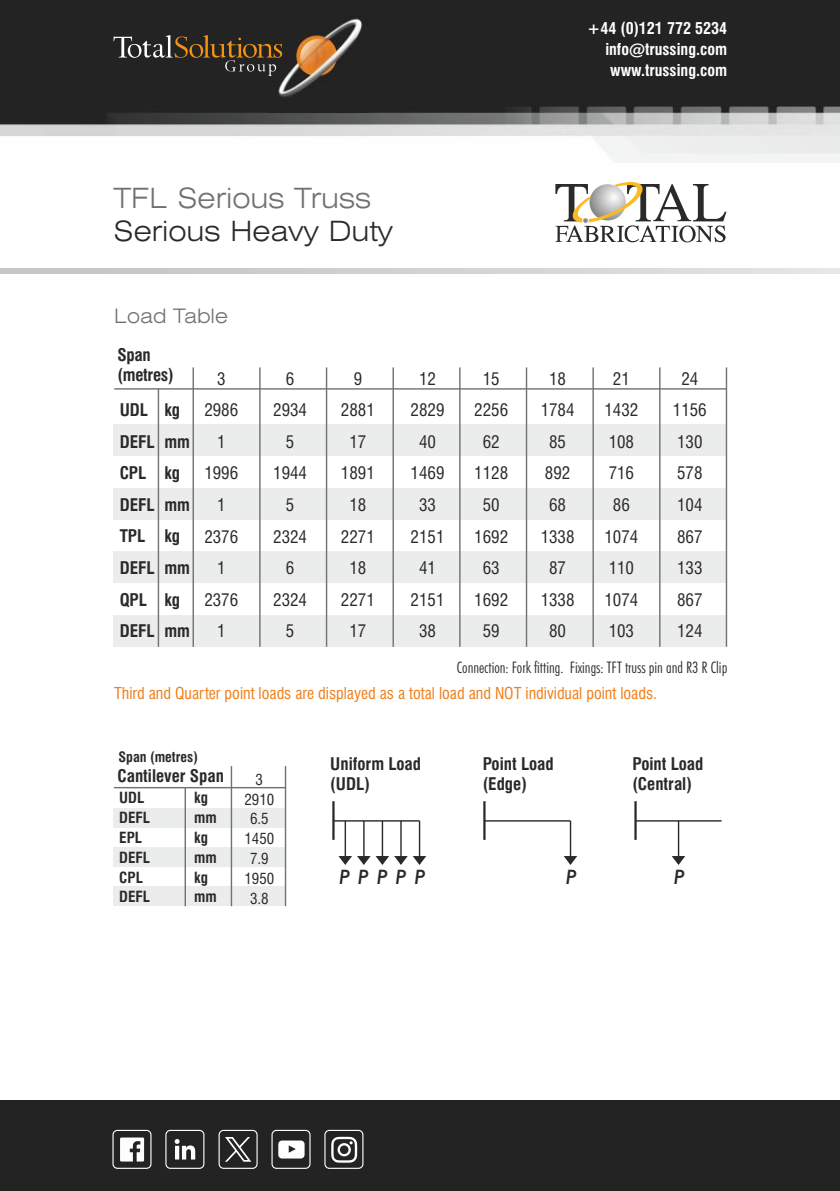
<style>
.page{position:relative;width:840px;height:1191px;background:#fff}
.page>*{position:absolute;margin:0;border:0;box-sizing:border-box;transform-origin:0 0}
.t1{font:300 expanded 28px "Swiss 721 BT";color:#2b2a29}
.t2{font:300 expanded 28px "Swiss 721 BT";color:#727271}
.t3{font:300 expanded 20px "Swiss 721 BT";color:#727271}
.t4{font:italic 500 20px "Futura BT";letter-spacing:.395em;color:#2b2a29}
.t5{font:condensed 17px/31.6px "Swiss 721 BT";color:#2b2a29;text-align:center}
.t6{font:700 condensed 17px/31.6px "Swiss 721 BT";color:#2b2a29}
.t7{font:condensed 16px "Swiss 721 BT";color:#ef7f1a}
.t8{font:300 condensed 16px "Futura BT";color:#2b2a29}
.t9{font:700 condensed 16px/21.2px "Swiss 721 BT";color:#fefefe;text-align:right}
.t10{font:700 condensed 15px/19.8px "Swiss 721 BT";color:#2b2a29}
.t11{font:condensed 15px/19.8px "Swiss 721 BT";color:#2b2a29;text-align:center}
.t12{font:700 condensed 14px "Swiss 721 BT";color:#2b2a29}
</style>
<div class="page">
<img style="left:0;top:0;width:839px;height:162px">
<img style="left:269px;top:12px;width:99px;height:100px">
<svg style="left:113px;top:35px;width:170px;height:41px"></svg>
<svg style="left:0;top:269px;width:839px;height:5px;fill:#d1d2d2"></svg>
<svg style="left:555px;top:182px;width:171px;height:61px"></svg>
<div style="left:113px;top:424px;width:613px;height:32px;background:#ebecec"></div>
<div style="left:113px;top:488px;width:613px;height:31px;background:#ebecec"></div>
<div style="left:113px;top:551px;width:613px;height:32px;background:#ebecec"></div>
<div style="left:113px;top:615px;width:613px;height:32px;background:#ebecec"></div>
<hr style="left:259px;top:367px;width:1px;height:280px;background:#727271">
<hr style="left:192px;top:367px;width:2px;height:280px;background:#727271">
<hr style="left:325px;top:367px;width:2px;height:280px;background:#727271">
<hr style="left:392px;top:367px;width:1px;height:280px;background:#727271">
<hr style="left:459px;top:367px;width:1px;height:280px;background:#727271">
<hr style="left:725px;top:367px;width:1px;height:280px;background:#727271">
<hr style="left:114px;top:388px;width:612px;height:1px;background:#727271">
<hr style="left:158px;top:388px;width:1px;height:259px;background:#727271">
<hr style="left:525px;top:367px;width:2px;height:280px;background:#727271">
<hr style="left:592px;top:367px;width:1px;height:280px;background:#727271">
<hr style="left:658px;top:367px;width:2px;height:280px;background:#727271">
<div style="left:0;top:1100px;width:839px;height:91px;background:#222322"></div>
<div style="left:218px;top:1129px;width:39px;height:39px;border:1px solid #fefefe;border-radius:4px"></div>
<svg style="left:225px;top:1137px;width:26px;height:24px"></svg>
<div style="left:112px;top:1129px;width:39px;height:39px;border:1px solid #fefefe;border-radius:4px"></div>
<div style="left:165px;top:1129px;width:39px;height:39px;border:1px solid #fefefe;border-radius:4px"></div>
<div style="left:271px;top:1129px;width:39px;height:39px;border:1px solid #fefefe;border-radius:4px"></div>
<div style="left:324px;top:1129px;width:39px;height:39px;border:1px solid #fefefe;border-radius:4px"></div>
<svg style="left:331px;top:1136px;width:26px;height:26px"></svg>
<svg style="left:278px;top:1140px;width:26px;height:18px"></svg>
<svg style="left:174px;top:1139px;width:21px;height:20px"></svg>
<svg style="left:120px;top:1137px;width:24px;height:24px"></svg>
<div style="left:113px;top:886px;width:172px;height:20px;background:#ebecec"></div>
<div style="left:113px;top:847px;width:172px;height:20px;background:#ebecec"></div>
<div style="left:113px;top:807px;width:172px;height:20px;background:#ebecec"></div>
<hr style="left:284px;top:766px;width:2px;height:140px;background:#727271">
<hr style="left:230px;top:766px;width:2px;height:140px;background:#727271">
<hr style="left:114px;top:787px;width:172px;height:1px;background:#727271">
<hr style="left:184px;top:787px;width:2px;height:119px;background:#727271">
<hr style="left:634px;top:801px;width:2px;height:39px;background:#2b2a29">
<hr style="left:635px;top:820px;width:86px;height:1px;background:#2b2a29">
<hr style="left:677px;top:821px;width:2px;height:42px;background:#2b2a29">
<svg style="left:671px;top:856px;width:14px;height:9px"></svg>
<hr style="left:483px;top:801px;width:2px;height:39px;background:#2b2a29">
<hr style="left:484px;top:820px;width:86px;height:1px;background:#2b2a29">
<hr style="left:569px;top:821px;width:2px;height:42px;background:#2b2a29">
<svg style="left:563px;top:856px;width:14px;height:9px"></svg>
<hr style="left:332px;top:801px;width:2px;height:39px;background:#2b2a29">
<hr style="left:333px;top:820px;width:86px;height:1px;background:#2b2a29">
<hr style="left:381px;top:821px;width:2px;height:42px;background:#2b2a29">
<hr style="left:418px;top:821px;width:2px;height:42px;background:#2b2a29">
<hr style="left:400px;top:821px;width:1px;height:42px;background:#2b2a29">
<hr style="left:363px;top:821px;width:1px;height:42px;background:#2b2a29">
<hr style="left:344px;top:821px;width:2px;height:42px;background:#2b2a29">
<svg style="left:338px;top:856px;width:88px;height:9px"></svg>
<h1 class="t2" style="left:113px;top:186px;width:259px">TFL Serious Truss</h1>
<h1 class="t1" style="left:113px;top:220px;width:281px">Serious Heavy Duty</h1>
<p class="t3" style="left:114px;top:308px;width:115px">Load Table</p>
<p class="t9" style="left:586px;top:19px;width:141px">+44 (0)121 772 5234 info@trussing.com www.trussing.com</p>
<p class="t6" style="left:117px;top:346px;width:58px;line-height:20.4px">Span (metres)</p>
<p class="t6" style="left:120px;top:396px;width:37px">UDL<br>DEFL<br>CPL<br>DEFL<br>TPL<br>DEFL<br>QPL<br>DEFL</p>
<p class="t6" style="left:164px;top:396px;width:27px">kg mm kg mm kg mm kg mm</p>
<p class="t5" style="left:204px;top:364px;width:35px">3<br>2986<br>1<br>1996<br>1<br>2376<br>1<br>2376<br>1</p>
<p class="t5" style="left:273px;top:364px;width:35px">6<br>2934<br>5<br>1944<br>5<br>2324<br>6<br>2324<br>5</p>
<p class="t5" style="left:341px;top:364px;width:35px">9<br>2881<br>17<br>1891<br>18<br>2271<br>18<br>2271<br>17</p>
<p class="t5" style="left:410px;top:364px;width:35px">12<br>2829<br>40<br>1469<br>33<br>2151<br>41<br>2151<br>38</p>
<p class="t5" style="left:474px;top:364px;width:35px">15<br>2256<br>62<br>1128<br>50<br>1692<br>63<br>1692<br>59</p>
<p class="t5" style="left:540px;top:364px;width:35px">18<br>1784<br>85<br>892<br>68<br>1338<br>87<br>1338<br>80</p>
<p class="t5" style="left:604px;top:364px;width:35px">21<br>1432<br>108<br>716<br>86<br>1074<br>110<br>1074<br>103</p>
<p class="t5" style="left:672px;top:364px;width:35px">24<br>1156<br>130<br>578<br>104<br>867<br>133<br>867<br>124</p>
<p class="t8" style="left:456px;top:661px;width:272px">Connection: Fork fitting. Fixings: TFT truss pin and R3 R Clip</p>
<p class="t7" style="left:114px;top:686px;width:544px">Third and Quarter point loads are displayed as a total load and NOT individual point loads.</p>
<p class="t12" style="left:118px;top:751px;width:81px">Span (metres)</p>
<p class="t6" style="left:117px;top:761px;width:108px">Cantilever Span</p>
<p class="t11" style="left:244px;top:771px;width:31px">3<br>2910<br>6.5<br>1450<br>7.9<br>1950<br>3.8</p>
<p class="t10" style="left:119px;top:789px;width:32px">UDL<br>DEFL<br>EPL<br>DEFL<br>CPL<br>DEFL</p>
<p class="t10" style="left:194px;top:789px;width:24px">kg mm kg mm kg mm</p>
<p class="t6" style="left:330px;top:755px;width:92px;line-height:20.4px">Uniform Load (UDL)</p>
<p class="t4" style="left:339px;top:868px;width:88px">PPPPP</p>
<p class="t6" style="left:482px;top:755px;width:72px;line-height:20.4px">Point Load (Edge)</p>
<p class="t4" style="left:565px;top:868px;width:12px">P</p>
<p class="t6" style="left:632px;top:755px;width:72px;line-height:20.4px">Point Load (Central)</p>
<p class="t4" style="left:673px;top:868px;width:12px">P</p>
</div>
